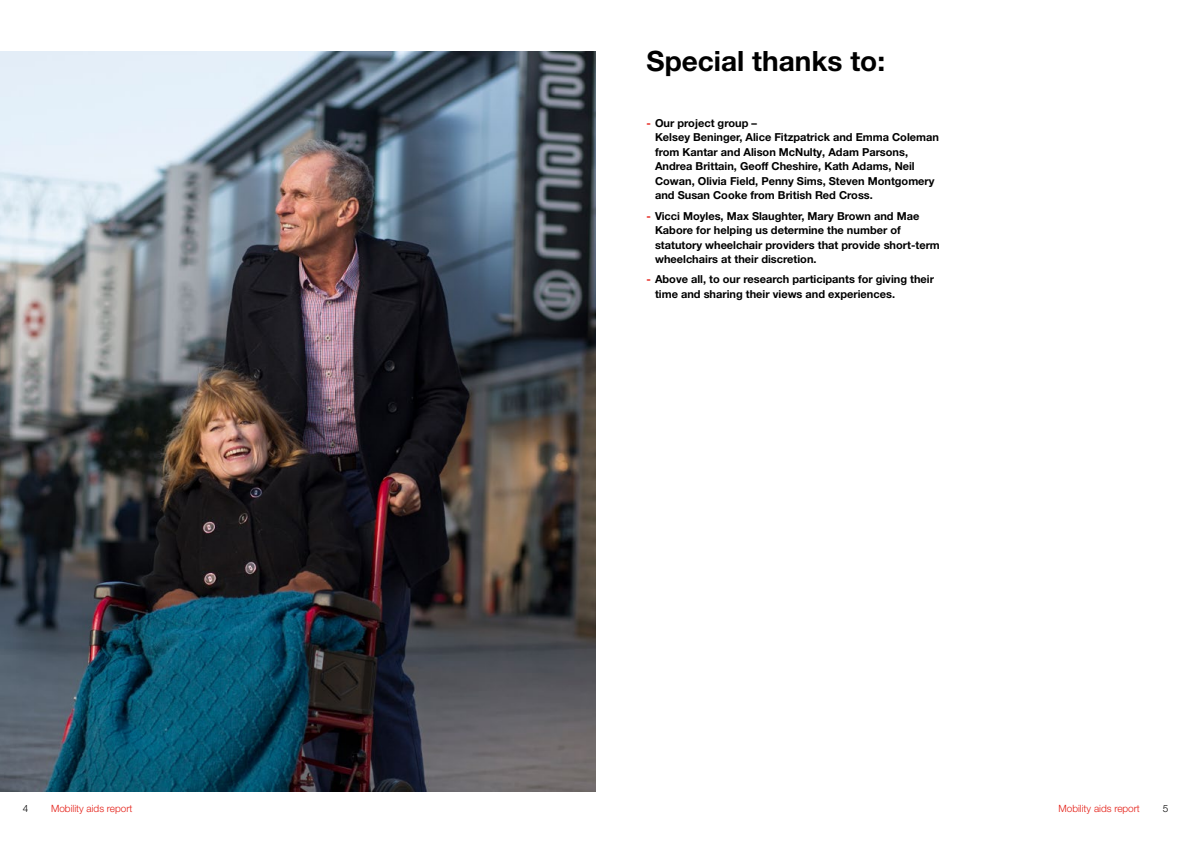
<style>
.page{position:relative;width:1191px;height:842px;background:#fff}
.page>*{position:absolute;margin:0;border:0;box-sizing:border-box;transform-origin:0 0}
.t1{font:700 28px "Helvetica Neue LT Pro";color:#000}
.t2{font:700 11px/14.5px "Helvetica Neue LT Pro";color:#000}
.t3{font:300 10px "Helvetica Neue LT Pro";color:#e41b13}
.t4{font:300 10px "Helvetica Neue LT Pro";color:#000}
.s1{color:#e41b13}
</style>
<div class="page">
<img style="left:0;top:51px;width:595px;height:740px">
<p class="t1" style="left:646px;top:43px;width:240px">Special thanks to:</p>
<p class="t2" style="left:655px;top:115px;width:285px;text-indent:-9px"><span class="s1">-</span> Our project group –<br>Kelsey Beninger, Alice Fitzpatrick and Emma Coleman from Kantar and Alison McNulty, Adam Parsons, Andrea Brittain, Geoff Cheshire, Kath Adams, Neil Cowan, Olivia Field, Penny Sims, Steven Montgomery and Susan Cooke from British Red Cross.</p>
<p class="t2" style="left:655px;top:208px;width:286px;text-indent:-9px"><span class="s1">-</span> Vicci Moyles, Max Slaughter, Mary Brown and Mae Kabore for helping us determine the number of statutory wheelchair providers that provide short-term wheelchairs at their discretion.</p>
<p class="t2" style="left:655px;top:272px;width:280px;text-indent:-9px"><span class="s1">-</span> Above all, to our research participants for giving their time and sharing their views and experiences.</p>
<p class="t4" style="left:23px;top:803px;width:7px">4</p>
<p class="t3" style="left:51px;top:803px;width:83px">Mobility aids report</p>
<p class="t3" style="left:1058px;top:803px;width:83px">Mobility aids report</p>
<p class="t4" style="left:1162px;top:803px;width:7px">5</p>
</div>
